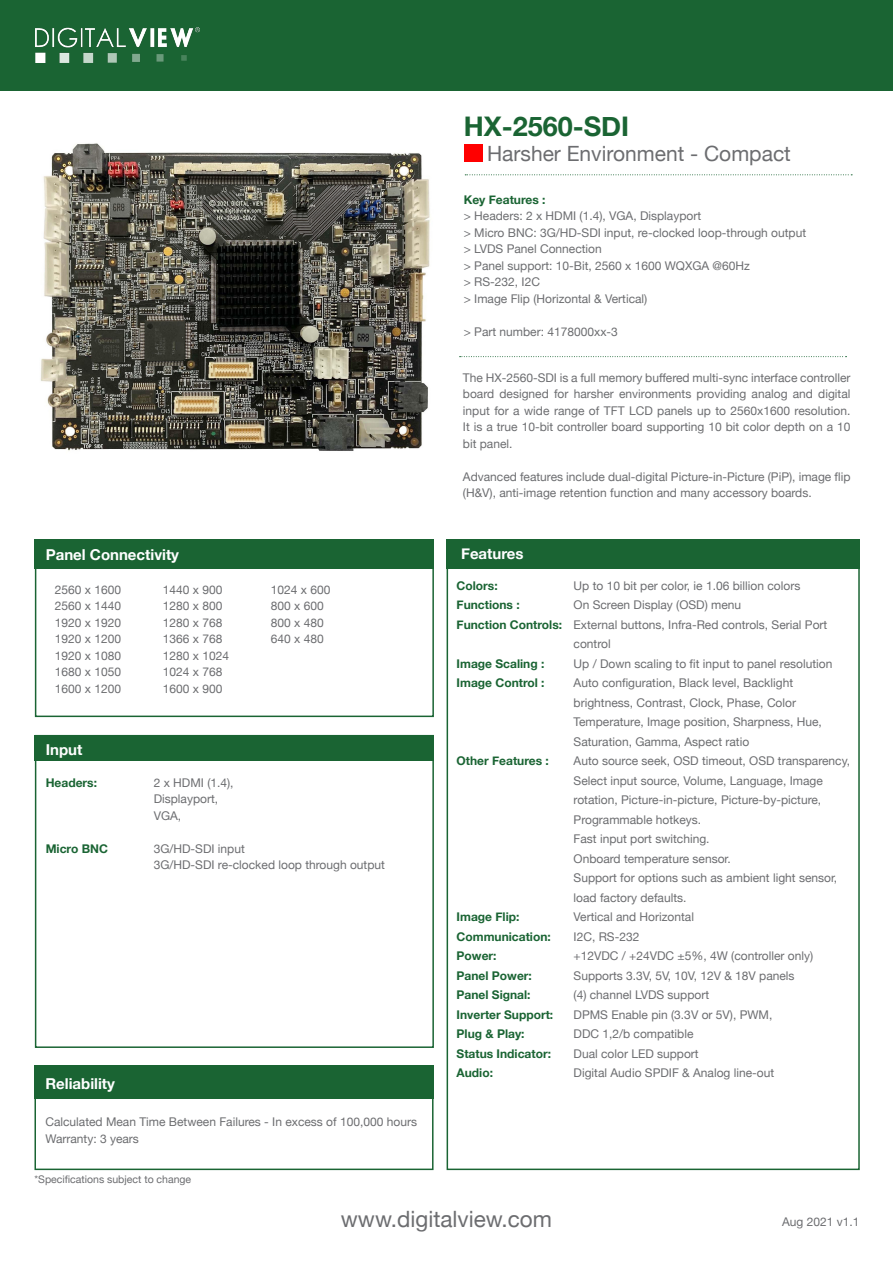
<style>
.page{position:relative;width:893px;height:1263px;background:#fff}
.page>*{position:absolute;margin:0;border:0;box-sizing:border-box;transform-origin:0 0}
.t1{font:700 27px "Helvetica Neue";color:#1a6433}
.t2{font:22.5px "Helvetica Neue";color:#6c6d70}
.t3{font:21px "Helvetica Neue";color:#6c6d70}
.t4{font:700 15px "Helvetica Neue";color:#fff}
.t5{font:12px/19.5px "Helvetica Neue";color:#6c6d70}
.t6{font:700 12px "Helvetica Neue";color:#1a6433}
.t7{font:10.5px "Helvetica Neue";color:#6c6d70}
.s1{font-weight:700;color:#1a6433}
</style>
<div class="page">
<div style="left:35px;top:539px;width:399px;height:178px;border:2px solid #1a6433"></div>
<div style="left:35px;top:539px;width:399px;height:29px;background:#1a6433"></div>
<div style="left:446px;top:539px;width:414px;height:30px;background:#1a6433"></div>
<div style="left:447px;top:560px;width:413px;height:610px;border:2px solid #1a6433"></div>
<div style="left:35px;top:735px;width:399px;height:26px;background:#1a6433"></div>
<div style="left:35px;top:735px;width:399px;height:313px;border:2px solid #1a6433"></div>
<div style="left:34px;top:1065px;width:400px;height:34px;background:#1a6433"></div>
<div style="left:34px;top:1065px;width:400px;height:105px;border:2px solid #1a6433"></div>
<svg style="left:460px;top:356px;width:386px;height:1px"></svg>
<svg style="left:465px;top:174px;width:387px;height:1px"></svg>
<div style="left:0;top:0;width:893px;height:90px;background:#1a6433"></div>
<img style="left:35px;top:28px;width:164px;height:34px">
<div style="left:465px;top:145px;width:18px;height:17px;background:#f00"></div>
<img style="left:40px;top:143px;width:390px;height:308px">
<p class="t1" style="left:464px;top:105px;width:167px">HX-2560-SDI</p>
<p class="t3" style="left:487px;top:138px;width:305px">Harsher Environment - Compact</p>
<p class="t6" style="left:464px;top:190px;width:83px">Key Features :</p>
<p class="t5" style="left:464px;top:207px;width:239px">&gt; Headers: 2 x HDMI (1.4), VGA, Displayport</p>
<p class="t5" style="left:464px;top:223px;width:344px">&gt; Micro BNC: 3G/HD-SDI input, re-clocked loop-through output</p>
<p class="t5" style="left:464px;top:240px;width:140px">&gt; LVDS Panel Connection</p>
<p class="t5" style="left:464px;top:256px;width:288px">&gt; Panel support: 10-Bit, 2560 x 1600 WQXGA @60Hz</p>
<p class="t5" style="left:464px;top:273px;width:78px">&gt; RS-232, I2C</p>
<p class="t5" style="left:464px;top:289px;width:185px">&gt; Image Flip (Horizontal &amp; Vertical)</p>
<p class="t5" style="left:464px;top:322px;width:156px">&gt; Part number: 4178000xx-3</p>
<p class="t5" style="left:463px;top:370px;width:389px;line-height:16.5px;text-align:justify">The HX-2560-SDI is a full memory buffered multi-sync interface controller board designed for harsher environments providing analog and digital input for a wide range of TFT LCD panels up to 2560x1600 resolution.<br>It is a true 10-bit controller board supporting 10 bit color depth on a 10 bit panel.</p>
<p class="t5" style="left:463px;top:469px;width:389px;line-height:16.5px">Advanced features include dual-digital Picture-in-Picture (PiP), image flip (H&amp;V), anti-image retention function and many accessory boards.</p>
<p class="t4" style="left:46px;top:543px;width:135px">Panel Connectivity</p>
<p class="t4" style="left:461px;top:542px;width:64px">Features</p>
<p class="t5" style="left:55px;top:580px;width:68px">2560 x 1600</p>
<p class="t5" style="left:163px;top:580px;width:61px">1440 x 900</p>
<p class="t5" style="left:271px;top:580px;width:61px">1024 x 600</p>
<p class="t5" style="left:55px;top:597px;width:68px">2560 x 1440</p>
<p class="t5" style="left:163px;top:597px;width:61px">1280 x 800</p>
<p class="t5" style="left:271px;top:597px;width:54px">800 x 600</p>
<p class="t5" style="left:55px;top:613px;width:68px">1920 x 1920</p>
<p class="t5" style="left:163px;top:613px;width:61px">1280 x 768</p>
<p class="t5" style="left:271px;top:613px;width:54px">800 x 480</p>
<p class="t5" style="left:55px;top:630px;width:68px">1920 x 1200</p>
<p class="t5" style="left:163px;top:630px;width:61px">1366 x 768</p>
<p class="t5" style="left:271px;top:630px;width:54px">640 x 480</p>
<p class="t5" style="left:55px;top:646px;width:68px">1920 x 1080</p>
<p class="t5" style="left:163px;top:646px;width:68px">1280 x 1024</p>
<p class="t5" style="left:55px;top:663px;width:68px">1680 x 1050</p>
<p class="t5" style="left:163px;top:663px;width:61px">1024 x 768</p>
<p class="t5" style="left:55px;top:679px;width:68px">1600 x 1200</p>
<p class="t5" style="left:163px;top:679px;width:61px">1600 x 900</p>
<p class="t6" style="left:457px;top:576px;width:43px">Colors:</p>
<p class="t5" style="left:574px;top:576px;width:228px">Up to 10 bit per color, ie 1.06 billion colors</p>
<p class="t6" style="left:457px;top:596px;width:65px">Functions :</p>
<p class="t5" style="left:574px;top:596px;width:169px">On Screen Display (OSD) menu</p>
<p class="t5" style="left:574px;top:615px;width:255px;text-indent:-117px"><span class="s1">Function Controls:</span> External buttons, Infra-Red controls, Serial Port control</p>
<p class="t6" style="left:457px;top:654px;width:89px">Image Scaling :</p>
<p class="t5" style="left:574px;top:654px;width:260px">Up / Down scaling to fit input to panel resolution</p>
<p class="t6" style="left:457px;top:674px;width:89px">Image Control :</p>
<p class="t5" style="left:574px;top:674px;width:250px">Auto configuration, Black level, Backlight brightness, Contrast, Clock, Phase, Color Temperature, Image position, Sharpness, Hue, Saturation, Gamma, Aspect ratio</p>
<p class="t6" style="left:457px;top:752px;width:94px">Other Features :</p>
<p class="t5" style="left:574px;top:752px;width:278px">Auto source seek, OSD timeout, OSD transparency, Select input source, Volume, Language, Image rotation, Picture-in-picture, Picture-by-picture, Programmable hotkeys.</p>
<p class="t5" style="left:574px;top:830px;width:138px">Fast input port switching.</p>
<p class="t5" style="left:574px;top:849px;width:159px">Onboard temperature sensor.</p>
<p class="t5" style="left:574px;top:869px;width:265px">Support for options such as ambient light sensor, load factory defaults.</p>
<p class="t6" style="left:457px;top:908px;width:64px">Image Flip:</p>
<p class="t5" style="left:574px;top:908px;width:122px">Vertical and Horizontal</p>
<p class="t6" style="left:457px;top:927px;width:96px">Communication:</p>
<p class="t5" style="left:574px;top:927px;width:67px">I2C, RS-232</p>
<p class="t6" style="left:457px;top:947px;width:41px">Power:</p>
<p class="t5" style="left:574px;top:947px;width:241px">+12VDC / +24VDC ±5%, 4W (controller only)</p>
<p class="t6" style="left:457px;top:966px;width:77px">Panel Power:</p>
<p class="t5" style="left:574px;top:966px;width:223px">Supports 3.3V, 5V, 10V, 12V &amp; 18V panels</p>
<p class="t6" style="left:457px;top:986px;width:75px">Panel Signal:</p>
<p class="t5" style="left:574px;top:986px;width:137px">(4) channel LVDS support</p>
<p class="t6" style="left:457px;top:1005px;width:98px">Inverter Support:</p>
<p class="t5" style="left:574px;top:1005px;width:200px">DPMS Enable pin (3.3V or 5V), PWM,</p>
<p class="t6" style="left:457px;top:1025px;width:69px">Plug &amp; Play:</p>
<p class="t5" style="left:574px;top:1025px;width:121px">DDC 1,2/b compatible</p>
<p class="t6" style="left:457px;top:1044px;width:96px">Status Indicator:</p>
<p class="t5" style="left:574px;top:1044px;width:127px">Dual color LED support</p>
<p class="t6" style="left:457px;top:1064px;width:38px">Audio:</p>
<p class="t5" style="left:574px;top:1064px;width:202px">Digital Audio SPDIF &amp; Analog line-out</p>
<p class="t4" style="left:46px;top:738px;width:38px">Input</p>
<p class="t6" style="left:46px;top:773px;width:53px">Headers:</p>
<p class="t5" style="left:154px;top:773px;width:81px">2 x HDMI (1.4),</p>
<p class="t5" style="left:154px;top:790px;width:66px">Displayport,</p>
<p class="t5" style="left:154px;top:806px;width:29px">VGA,</p>
<p class="t6" style="left:46px;top:839px;width:64px">Micro BNC</p>
<p class="t5" style="left:154px;top:839px;width:93px">3G/HD-SDI input</p>
<p class="t5" style="left:154px;top:856px;width:233px">3G/HD-SDI re-clocked loop through output</p>
<p class="t4" style="left:45px;top:1072px;width:71px">Reliability</p>
<p class="t5" style="left:45px;top:1113px;width:373px">Calculated Mean Time Between Failures - In excess of 100,000 hours</p>
<p class="t5" style="left:45px;top:1129px;width:95px">Warranty: 3 years</p>
<p class="t7" style="left:34px;top:1171px;width:158px">*Specifications subject to change</p>
<p class="t2" style="left:341px;top:1203px;width:213px">www.digitalview.com</p>
<p class="t5" style="left:782px;top:1213px;width:79px">Aug 2021 v1.1</p>
</div>
